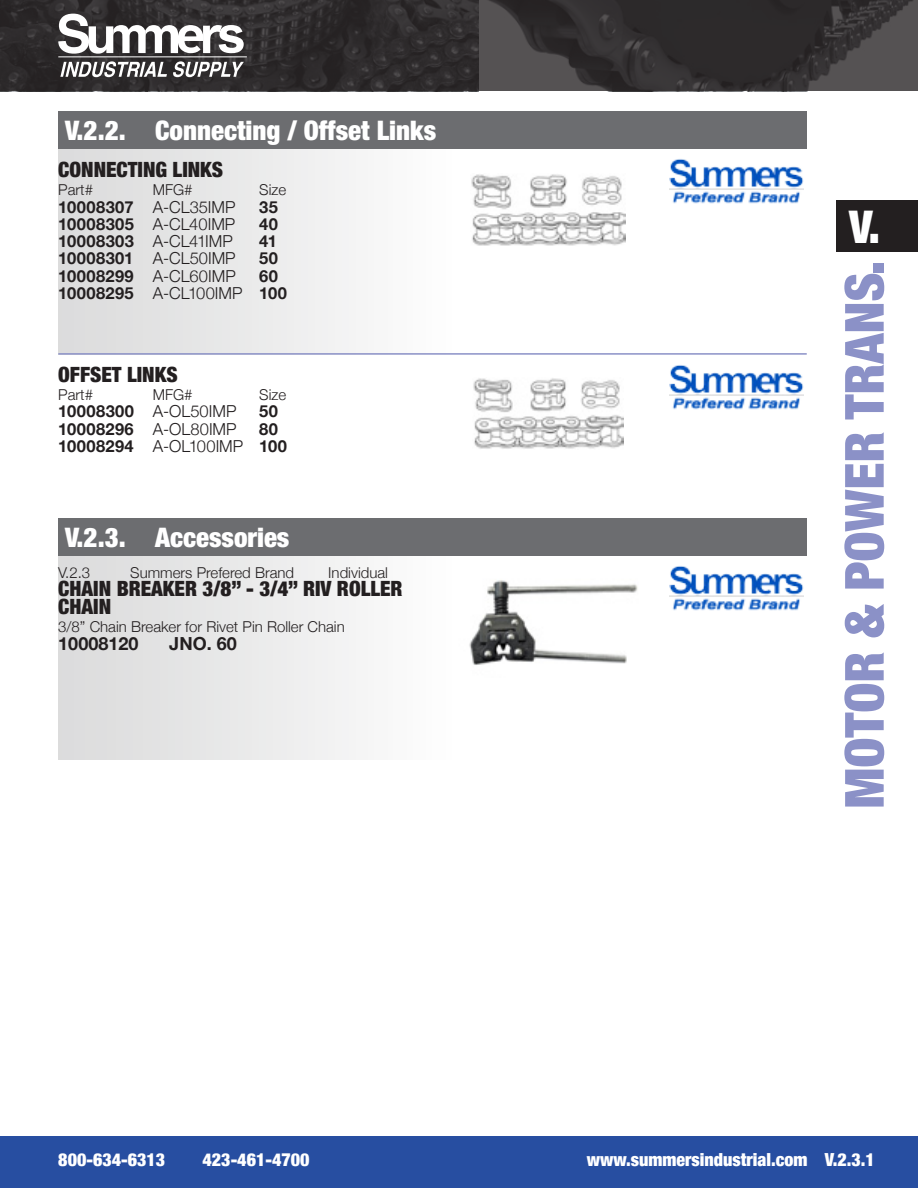
<style>
.page{position:relative;width:918px;height:1188px;background:#fff}
.page>*{position:absolute;margin:0;border:0;box-sizing:border-box;transform-origin:0 0}
.t1{font:900 condensed 54px "Helvetica Neue";color:#8b91c7}
.t2{font:900 condensed 45px "Helvetica Neue";color:#fff}
.Sub_Section_Header{font:900 condensed 27px "Helvetica Neue LT Std";color:#fff}
.Product_Block_Single{font:900 condensed 21px/18px "Helvetica Neue";color:#231f20}
.Product_Block_Group{font:900 condensed 21px "Helvetica Neue";color:#231f20}
.Footer_RJ{font:900 condensed 18px "Helvetica Neue";color:#fff}
.Product_Number{font:700 18px "Helvetica Neue";color:#231f20}
.Product_List{font:300 16.5px "Helvetica Neue";color:#231f20}
.Product_List-2{font:700 16.5px "Helvetica Neue";letter-spacing:.025em;color:#231f20}
.Product_Description{font:300 15px "Helvetica Neue";color:#231f20}
.Product_description{font:300 15px "Helvetica Neue";color:#231f20}
.s1{font-weight:700}
.s2{font-weight:300}
</style>
<div class="page">
<img style="left:471px;top:174px;width:154px;height:72px">
<img style="left:473px;top:378px;width:151px;height:71px">
<img style="left:469px;top:580px;width:169px;height:85px">
<div style="left:58px;top:130px;width:397px;height:225px;background:linear-gradient(to right,#dadadb,#fdfdfd)"></div>
<div style="left:58px;top:535px;width:397px;height:224px;background:linear-gradient(to right,#dadadb,#fdfdfd)"></div>
<hr style="left:58px;top:353px;width:749px;height:2px;background:#8b91c7">
<img style="left:670px;top:159px;width:134px;height:45px">
<img style="left:670px;top:365px;width:134px;height:45px">
<img style="left:670px;top:566px;width:134px;height:45px">
<div style="left:58px;top:111px;width:749px;height:38px;background:#6c6d70"></div>
<div style="left:58px;top:518px;width:749px;height:38px;background:#6c6d70"></div>
<div style="left:0;top:1136px;width:918px;height:52px;background:#274ea1"></div>
<svg style="left:0;top:0;width:918px;height:91px;background:#353233"></svg>
<svg style="left:58px;top:14px;width:186px;height:40px"></svg>
<svg style="left:60px;top:61px;width:107px;height:16px"></svg>
<svg style="left:173px;top:61px;width:71px;height:16px"></svg>
<hr style="left:58px;top:56px;width:189px;height:1px;background:#fff">
<div style="left:836px;top:201px;width:82px;height:51px;background:#231f20"></div>
<p class="Sub_Section_Header" style="left:65px;top:114px;width:373px">V.2.2. Connecting / Offset Links</p>
<p class="Product_Block_Group" style="left:58px;top:153px;width:166px">CONNECTING LINKS</p>
<p class="Product_description" style="left:58px;top:178px;width:36px">Part#</p>
<p class="Product_description" style="left:153px;top:178px;width:41px">MFG#</p>
<p class="Product_description" style="left:259px;top:178px;width:28px">Size</p>
<p class="Product_List" style="left:58px;top:194px;width:179px"><span class="s1">10008307</span> A-CL35IMP</p>
<p class="Product_List-2" style="left:259px;top:194px;width:20px">35</p>
<p class="Product_List" style="left:58px;top:211px;width:179px"><span class="s1">10008305</span> A-CL40IMP</p>
<p class="Product_List-2" style="left:259px;top:211px;width:20px">40</p>
<p class="Product_List" style="left:58px;top:228px;width:176px"><span class="s1">10008303</span> A-CL41IMP</p>
<p class="Product_List-2" style="left:259px;top:228px;width:19px">41</p>
<p class="Product_List" style="left:58px;top:245px;width:179px"><span class="s1">10008301</span> A-CL50IMP</p>
<p class="Product_List-2" style="left:259px;top:246px;width:20px">50</p>
<p class="Product_List" style="left:58px;top:263px;width:179px"><span class="s1">10008299</span> A-CL60IMP</p>
<p class="Product_List-2" style="left:259px;top:263px;width:20px">60</p>
<p class="Product_List-2" style="left:58px;top:280px;width:230px">10008295 <span class="s2">A-CL100IMP</span> 100</p>
<p class="Product_Block_Group" style="left:58px;top:357px;width:121px">OFFSET LINKS</p>
<p class="Product_description" style="left:58px;top:383px;width:36px">Part#</p>
<p class="Product_description" style="left:153px;top:383px;width:41px">MFG#</p>
<p class="Product_description" style="left:259px;top:383px;width:28px">Size</p>
<p class="Product_List" style="left:58px;top:398px;width:180px"><span class="s1">10008300</span> A-OL50IMP</p>
<p class="Product_List-2" style="left:259px;top:399px;width:20px">50</p>
<p class="Product_List" style="left:58px;top:415px;width:180px"><span class="s1">10008296</span> A-OL80IMP</p>
<p class="Product_List-2" style="left:259px;top:416px;width:20px">80</p>
<p class="Product_List-2" style="left:58px;top:433px;width:230px">10008294 <span class="s2">A-OL100IMP</span> 100</p>
<p class="Sub_Section_Header" style="left:65px;top:521px;width:226px">V.2.3. Accessories</p>
<p class="Product_Description" style="left:58px;top:561px;width:33px">V.2.3</p>
<p class="Product_Description" style="left:130px;top:561px;width:165px">Summers Prefered Brand</p>
<p class="Product_Description" style="left:328px;top:561px;width:61px">Individual</p>
<p class="Product_Block_Single" style="left:58px;top:579px;width:346px">CHAIN BREAKER 3/8” - 3/4” RIV ROLLER<br>CHAIN</p>
<p class="Product_Description" style="left:58px;top:615px;width:288px">3/8” Chain Breaker for Rivet Pin Roller Chain</p>
<p class="Product_Number" style="left:58px;top:630px;width:82px">10008120</p>
<p class="Product_Number" style="left:169px;top:630px;width:69px">JNO. 60</p>
<h2 class="t2" style="left:849px;top:190px;width:32px">V.</h2>
<h1 class="t1" style="left:820px;top:809px;width:550px;rotate:-90deg">MOTOR &amp; POWER TRANS.</h1>
<p class="Footer_RJ" style="left:58px;top:1144px;width:108px">800-634-6313</p>
<p class="Footer_RJ" style="left:203px;top:1144px;width:108px">423-461-4700</p>
<p class="Footer_RJ" style="left:587px;top:1144px;width:222px">www.summersindustrial.com</p>
<p class="Footer_RJ" style="left:825px;top:1144px;width:51px">V.2.3.1</p>
</div>
